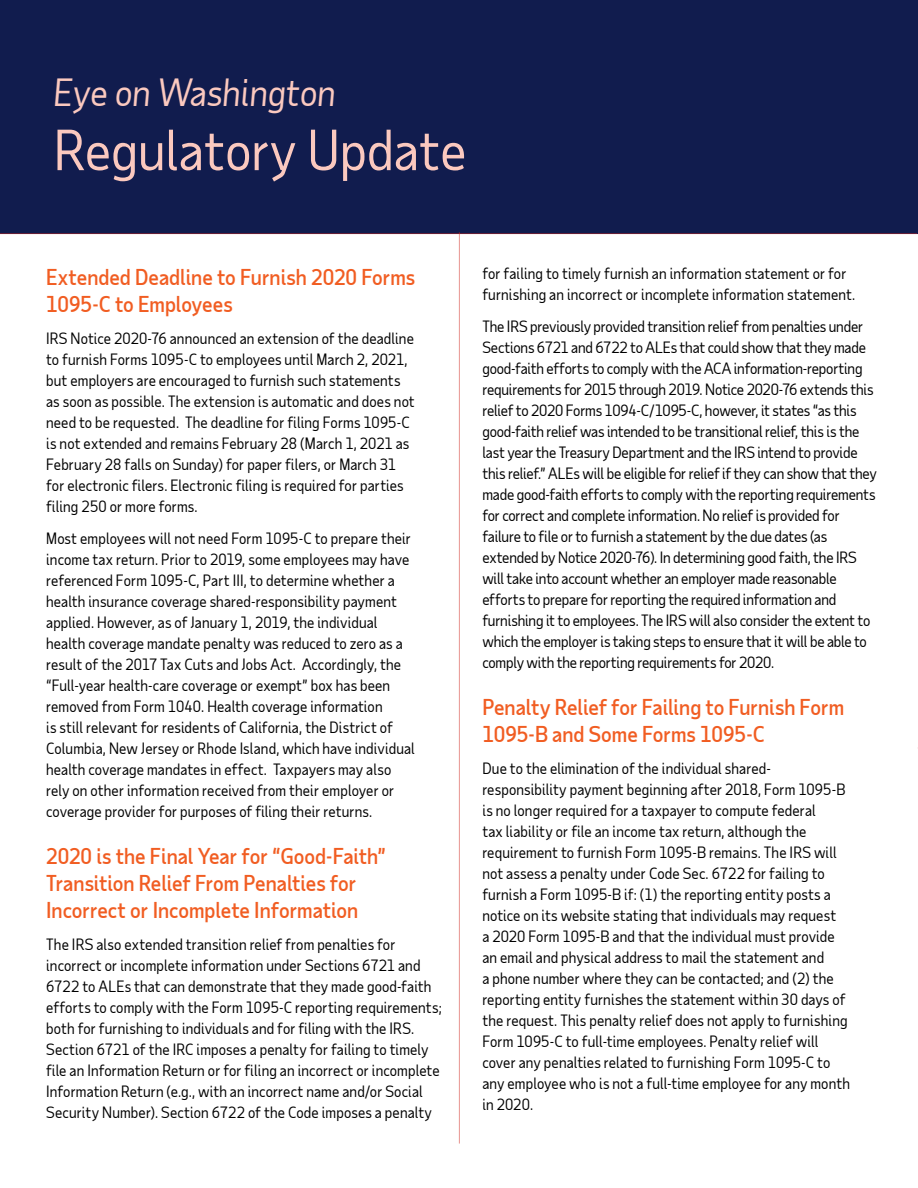
<style>
.page{position:relative;width:918px;height:1188px;background:#fff}
.page>*{position:absolute;margin:0;border:0;box-sizing:border-box;transform-origin:0 0}
.t1{font:54px "Taub Sans";color:#fbc9bf}
.t2{font:italic 36px "Taub Sans";color:#fbc9bf}
.t3{font:500 21px/27px "Taub Sans";color:#f15d22}
.t4{font:15px/21px "Taub Sans";letter-spacing:.005em;color:#000}
</style>
<div class="page">
<div style="left:0;top:0;width:918px;height:233px;background:#111c4e"></div>
<hr style="left:0;top:233px;width:918px;height:1px;background:#d0271d">
<hr style="left:459px;top:232px;width:1px;height:912px;background:#d0271d">
<hr style="left:917px;top:950px;width:1px;height:137px;background:#ddddde">
<h2 class="t2" style="left:54px;top:69px;width:284px">Eye on Washington</h2>
<h1 class="t1" style="left:54px;top:116px;width:414px">Regulatory Update</h1>
<h3 class="t3" style="left:46px;top:263px;width:371px">Extended Deadline to Furnish 2020 Forms<br>1095-C to Employees</h3>
<p class="t4" style="left:46px;top:327px;width:370px">IRS Notice 2020-76 announced an extension of the deadline to furnish Forms 1095-C to employees until March 2, 2021, but employers are encouraged to furnish such statements as soon as possible. The extension is automatic and does not need to be requested. The deadline for filing Forms 1095-C is not extended and remains February 28 (March 1, 2021 as February 28 falls on Sunday) for paper filers, or March 31 for electronic filers. Electronic filing is required for parties filing 250 or more forms.</p>
<p class="t4" style="left:46px;top:527px;width:370px">Most employees will not need Form 1095-C to prepare their income tax return. Prior to 2019, some employees may have referenced Form 1095-C, Part III, to determine whether a health insurance coverage shared-responsibility payment applied. However, as of January 1, 2019, the individual health coverage mandate penalty was reduced to zero as a result of the 2017 Tax Cuts and Jobs Act. Accordingly, the “Full-year health-care coverage or exempt” box has been removed from Form 1040. Health coverage information<br>is still relevant for residents of California, the District of Columbia, New Jersey or Rhode Island, which have individual health coverage mandates in effect. Taxpayers may also rely on other information received from their employer or coverage provider for purposes of filing their returns.</p>
<h3 class="t3" style="left:46px;top:842px;width:342px">2020 is the Final Year for “Good-Faith”<br>Transition Relief From Penalties for<br>Incorrect or Incomplete Information</h3>
<p class="t4" style="left:46px;top:933px;width:397px">The IRS also extended transition relief from penalties for incorrect or incomplete information under Sections 6721 and 6722 to ALEs that can demonstrate that they made good-faith efforts to comply with the Form 1095-C reporting requirements; both for furnishing to individuals and for filing with the IRS.<br>Section 6721 of the IRC imposes a penalty for failing to timely file an Information Return or for filing an incorrect or incomplete Information Return (e.g., with an incorrect name and/or Social Security Number). Section 6722 of the Code imposes a penalty</p>
<p class="t4" style="left:482px;top:263px;width:374px">for failing to timely furnish an information statement or for furnishing an incorrect or incomplete information statement.</p>
<p class="t4" style="left:482px;top:315px;width:396px">The IRS previously provided transition relief from penalties under Sections 6721 and 6722 to ALEs that could show that they made good-faith efforts to comply with the ACA information-reporting requirements for 2015 through 2019. Notice 2020-76 extends this relief to 2020 Forms 1094-C/1095-C, however, it states “as this good-faith relief was intended to be transitional relief, this is the last year the Treasury Department and the IRS intend to provide this relief.” ALEs will be eligible for relief if they can show that they made good-faith efforts to comply with the reporting requirements for correct and complete information. No relief is provided for failure to file or to furnish a statement by the due dates (as extended by Notice 2020-76). In determining good faith, the IRS will take into account whether an employer made reasonable efforts to prepare for reporting the required information and furnishing it to employees. The IRS will also consider the extent to which the employer is taking steps to ensure that it will be able to comply with the reporting requirements for 2020.</p>
<h3 class="t3" style="left:482px;top:693px;width:363px">Penalty Relief for Failing to Furnish Form<br>1095-B and Some Forms 1095-C</h3>
<p class="t4" style="left:482px;top:757px;width:369px">Due to the elimination of the individual shared&shy;responsibility payment beginning after 2018, Form 1095-B is no longer required for a taxpayer to compute federal<br>tax liability or file an income tax return, although the requirement to furnish Form 1095-B remains. The IRS will not assess a penalty under Code Sec. 6722 for failing to furnish a Form 1095-B if: (1) the reporting entity posts a notice on its website stating that individuals may request<br>a 2020 Form 1095-B and that the individual must provide an email and physical address to mail the statement and<br>a phone number where they can be contacted; and (2) the reporting entity furnishes the statement within 30 days of the request. This penalty relief does not apply to furnishing Form 1095-C to full-time employees. Penalty relief will cover any penalties related to furnishing Form 1095-C to any employee who is not a full-time employee for any month in 2020.</p>
</div>
